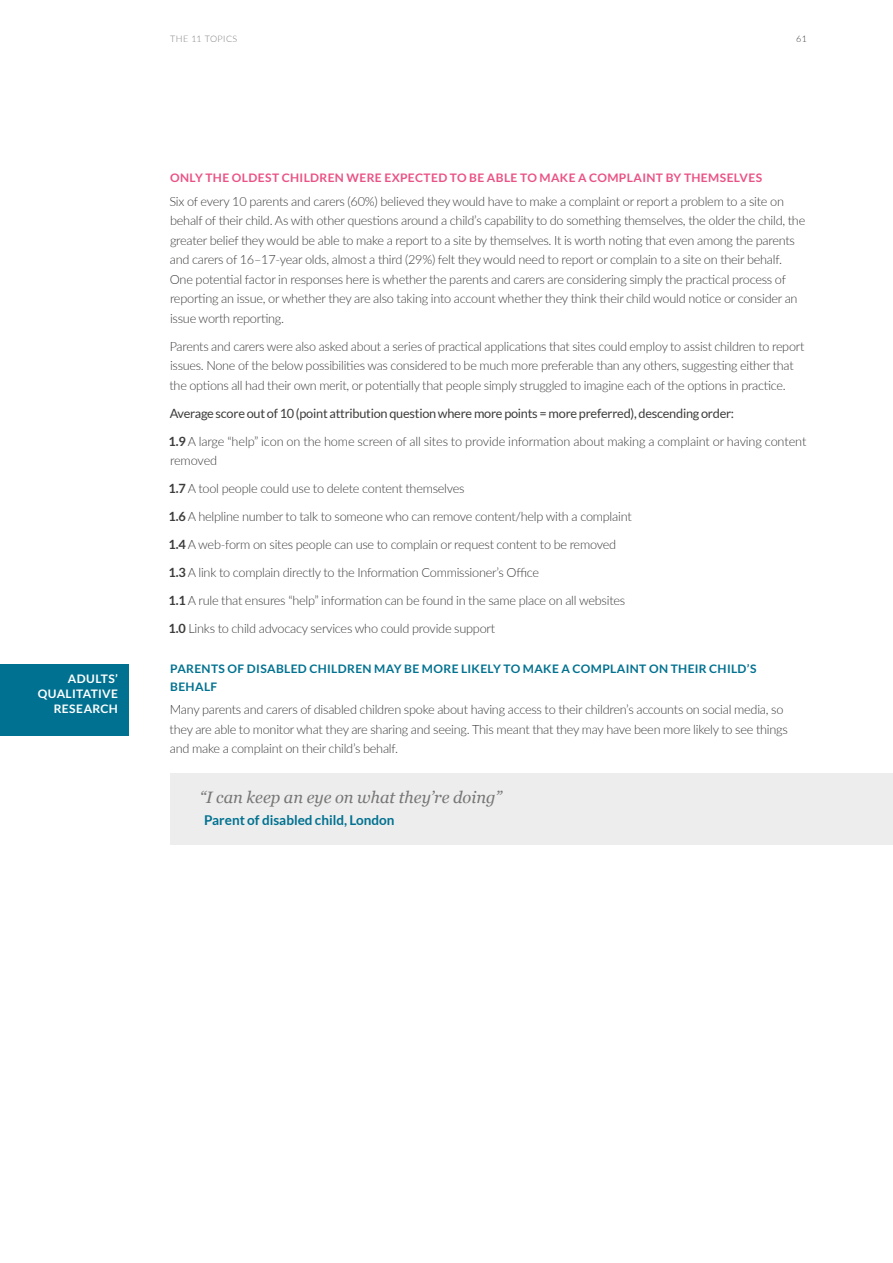
<style>
.page{position:relative;width:893px;height:1263px;background:#fff}
.page>*{position:absolute;margin:0;border:0;box-sizing:border-box;transform-origin:0 0}
.t1{font:italic 16.5px "Georgia";color:#767675}
.t2{font:700 13.5px "Lato";color:#007190}
.t3{font:300 12.75px/19.5px "Lato";letter-spacing:-.02em;color:#3c3c3b}
.t4{font:700 11.7px/18px "Lato";letter-spacing:.03em;color:#007190}
.t5{font:700 11.7px "Lato";letter-spacing:.03em;color:#ea5284}
.t6{font:700 11.7px/15px "Lato";letter-spacing:.03em;color:#fff;text-align:right}
.t7{font:300 9px "Lato";letter-spacing:.05em;color:#818080}
.t8{font:300 9px "Lato";color:#3c3c3b}
.s1{font-weight:400}
.s2{font-weight:700}
</style>
<div class="page">
<div style="left:170px;top:773px;width:723px;height:72px;background:#ededed"></div>
<div style="left:0;top:664px;width:129px;height:72px;background:#007190"></div>
<p class="t7" style="left:170px;top:33px;width:69px">THE 11 TOPICS</p>
<p class="t8" style="left:796px;top:33px;width:12px">61</p>
<p class="t6" style="left:38px;top:671px;width:82px">ADULTS’<br>QUALITATIVE<br>RESEARCH</p>
<p class="t5" style="left:170px;top:171px;width:594px">ONLY THE OLDEST CHILDREN WERE EXPECTED TO BE ABLE TO MAKE A COMPLAINT BY THEMSELVES</p>
<p class="t3" style="left:170px;top:191px;width:637px">Six of every 10 parents and carers (60%) believed they would have to make a complaint or report a problem to a site on behalf of their child. As with other questions around a child’s capability to do something themselves, the older the child, the greater belief they would be able to make a report to a site by themselves. It is worth noting that even among the parents and carers of 16–17-year olds, almost a third (29%) felt they would need to report or complain to a site on their behalf.<br>One potential factor in responses here is whether the parents and carers are considering simply the practical process of reporting an issue, or whether they are also taking into account whether they think their child would notice or consider an issue worth reporting.</p>
<p class="t3" style="left:170px;top:336px;width:636px">Parents and carers were also asked about a series of practical applications that sites could employ to assist children to report issues. None of the below possibilities was considered to be much more preferable than any others, suggesting either that the options all had their own merit, or potentially that people simply struggled to imagine each of the options in practice.</p>
<p class="t3" style="left:169px;top:399px;width:639px;line-height:28px"><span class="s1">Average score out of 10 (point attribution question where more points = more preferred), descending order:<br></span><span class="s2">1.9</span> A large “help” icon on the home screen of all sites to provide information about making a complaint or having content</p>
<p class="t3" style="left:169px;top:446px;width:465px;line-height:28px">removed<br><span class="s2">1.7</span> A tool people could use to delete content themselves<br><span class="s2">1.6</span> A helpline number to talk to someone who can remove content/help with a complaint <span class="s2">1.4</span> A web-form on sites people can use to complain or request content to be removed <span class="s2">1.3</span> A link to complain directly to the Information Commissioner’s Office<br><span class="s2">1.1</span> A rule that ensures “help” information can be found in the same place on all websites <span class="s2">1.0</span> Links to child advocacy services who could provide support</p>
<p class="t4" style="left:170px;top:659px;width:588px">PARENTS OF DISABLED CHILDREN MAY BE MORE LIKELY TO MAKE A COMPLAINT ON THEIR CHILD’S<br>BEHALF</p>
<p class="t3" style="left:170px;top:699px;width:620px">Many parents and carers of disabled children spoke about having access to their children’s accounts on social media, so they are able to monitor what they are sharing and seeing. This meant that they may have been more likely to see things and make a complaint on their child’s behalf.</p>
<p class="t1" style="left:200px;top:785px;width:304px">“I can keep an eye on what they’re doing”</p>
<p class="t2" style="left:204px;top:812px;width:192px">Parent of disabled child, London</p>
</div>
